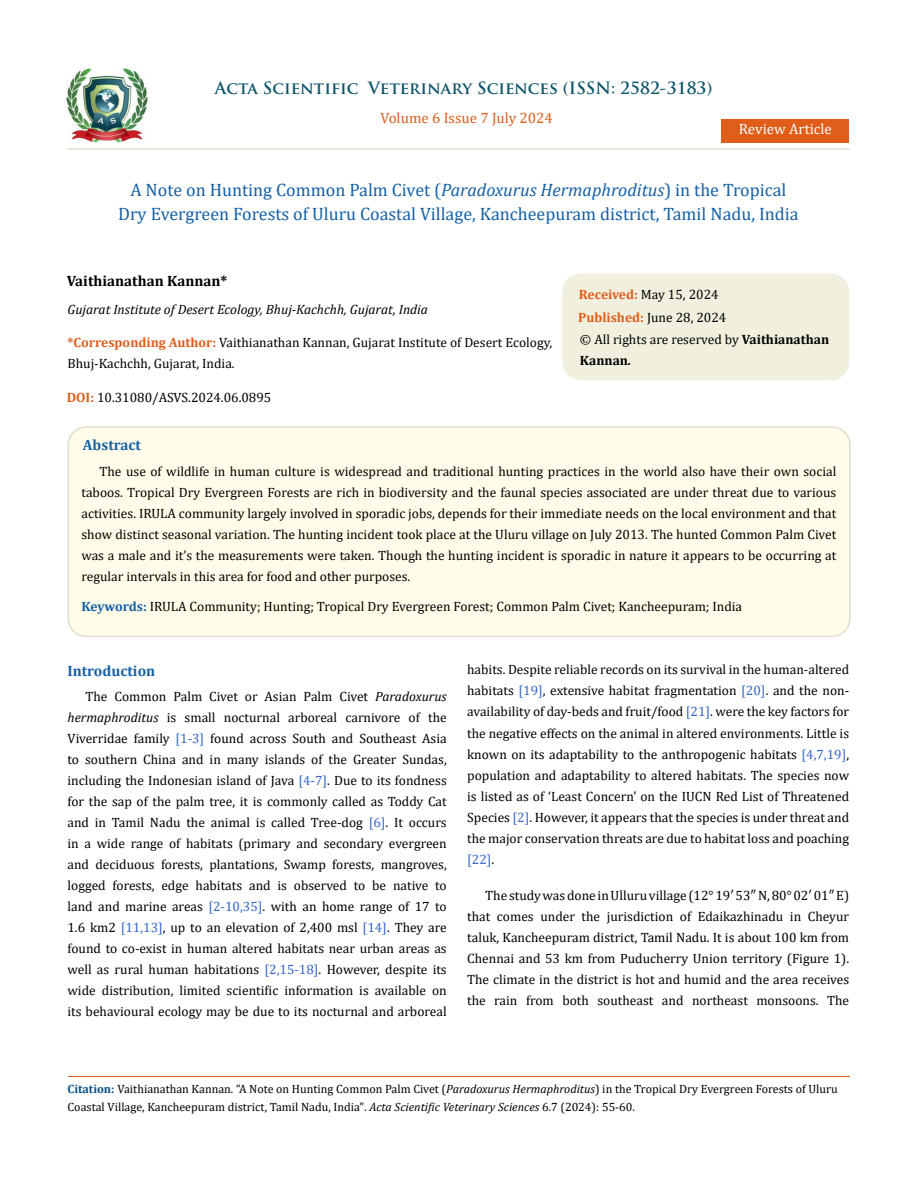
<style>
.page{position:relative;width:917px;height:1188px;background:#fff}
.page>*{position:absolute;margin:0;border:0;box-sizing:border-box;transform-origin:0 0}
.t1{font:18px/24px "Cambria";color:#1560a6;text-align:center}
.t2{font:700 16.5px "Trajan Pro";color:#0e546a}
.t3{font:15px "Cambria";color:#e05d1a}
.t4{font:700 15px "Cambria";color:#000}
.t5{font:700 15px "Cambria";color:#1560a6}
.t6{font:15px "Cambria";color:#fff}
.t7{font:13.5px/21px "Cambria";color:#000;text-align:justify}
.t8{font:italic 13.5px "Cambria";color:#000}
.t9{font:12px/18px "Cambria";color:#000}
.s1{font-style:italic}
.s2{font-weight:700;color:#e05d1a}
.s3{font-weight:700}
.s4{font-weight:700;font-style:italic}
.s5{font-weight:700;color:#1560a6}
.s6{color:#36c}
.s7{font-weight:700;color:#035089}
</style>
<div class="page">
<img style="left:67px;top:68px;width:80px;height:74px">
<div style="left:721px;top:119px;width:128px;height:23px;background:#e05d1a"></div>
<div style="left:563px;top:274px;width:285px;height:106px;background:#f1f0de;border-radius:18px"></div>
<div style="left:562px;top:274px;width:287px;height:106px;border:2px solid #f1f0de;border-radius:18px"></div>
<div style="left:68px;top:427px;width:781px;height:209px;background:#fffde9;border-radius:18px"></div>
<div style="left:67px;top:426px;width:783px;height:211px;border:2px solid #e0dfcd;border-radius:18px"></div>
<hr style="left:68px;top:1076px;width:781px;height:1px;background:#e05d1a">
<hr style="left:67px;top:148px;width:782px;height:2px;background:#e0dfcd">
<p class="t2" style="left:215px;top:77px;width:499px">Acta Scientific Veterinary Sciences (ISSN: 2582-3183)</p>
<p class="t3" style="left:380px;top:109px;width:174px">Volume 6 Issue 7 July 2024</p>
<p class="t6" style="left:739px;top:120px;width:94px">Review Article</p>
<h1 class="t1" style="left:118px;top:178px;width:682px">A Note on Hunting Common Palm Civet (<span class="s1">Paradoxurus Hermaphroditus</span>) in the Tropical<br>Dry Evergreen Forests of Uluru Coastal Village, Kancheepuram district, Tamil Nadu, India</h1>
<p class="t4" style="left:67px;top:270px;width:162px">Vaithianathan Kannan*</p>
<p class="t8" style="left:67px;top:300px;width:362px">Gujarat Institute of Desert Ecology, Bhuj-Kachchh, Gujarat, India</p>
<p class="t7" style="left:67px;top:331px;width:486px"><span class="s2">*Corresponding Author:</span> Vaithianathan Kannan, Gujarat Institute of Desert Ecology,<br>Bhuj-Kachchh, Gujarat, India.</p>
<p class="t7" style="left:67px;top:387px;width:206px"><span class="s2">DOI:</span> 10.31080/ASVS.2024.06.0895</p>
<p class="t7" style="left:578px;top:283px;width:150px;line-height:23px"><span class="s2">Received:</span> May 15, 2024<br><span class="s2">Published:</span> June 28, 2024</p>
<p class="t7" style="left:580px;top:328px;width:251px">© All rights are reserved by <span class="s3">Vaithianathan<br>Kannan</span><span class="s4">.</span></p>
<p class="t5" style="left:83px;top:435px;width:60px">Abstract</p>
<p class="t7" style="left:81px;top:461px;width:756px;text-indent:18px">The use of wildlife in human culture is widespread and traditional hunting practices in the world also have their own social taboos. Tropical Dry Evergreen Forests are rich in biodiversity and the faunal species associated are under threat due to various activities. IRULA community largely involved in sporadic jobs, depends for their immediate needs on the local environment and that show distinct seasonal variation. The hunting incident took place at the Uluru village on July 2013. The hunted Common Palm Civet was a male and it’s the measurements were taken. Though the hunting incident is sporadic in nature it appears to be occurring at regular intervals in this area for food and other purposes.</p>
<p class="t7" style="left:81px;top:596px;width:662px"><span class="s5">Keywords:</span> IRULA Community; Hunting; Tropical Dry Evergreen Forest; Common Palm Civet; Kancheepuram; India</p>
<p class="t5" style="left:67px;top:660px;width:89px">Introduction</p>
<p class="t7" style="left:67px;top:686px;width:381px;text-indent:18px">The Common Palm Civet or Asian Palm Civet <span class="s1">Paradoxurus hermaphroditus</span> is small nocturnal arboreal carnivore of the Viverridae family <span class="s6">[1-3]</span> found across South and Southeast Asia to southern China and in many islands of the Greater Sundas, including the Indonesian island of Java <span class="s6">[4-7]</span>. Due to its fondness for the sap of the palm tree, it is commonly called as Toddy Cat and in Tamil Nadu the animal is called Tree-dog <span class="s6">[6]</span>. It occurs in a wide range of habitats (primary and secondary evergreen and deciduous forests, plantations, Swamp forests, mangroves, logged forests, edge habitats and is observed to be native to land and marine areas <span class="s6">[2-10,35]</span>. with an home range of 17 to 1.6 km2 <span class="s6">[11,13]</span>, up to an elevation of 2,400 msl <span class="s6">[14]</span>. They are found to co-exist in human altered habitats near urban areas as well as rural human habitations <span class="s6">[2,15-18]</span>. However, despite its wide distribution, limited scientific information is available on its behavioural ecology may be due to its nocturnal and arboreal</p>
<p class="t7" style="left:467px;top:659px;width:383px">habits. Despite reliable records on its survival in the human-altered habitats <span class="s6">[19]</span>, extensive habitat fragmentation <span class="s6">[20]</span>. and the non&shy;availability of day-beds and fruit/food <span class="s6">[21]</span>. were the key factors for the negative effects on the animal in altered environments. Little is known on its adaptability to the anthropogenic habitats <span class="s6">[4,7,19]</span>, population and adaptability to altered habitats. The species now is listed as of ‘Least Concern’ on the IUCN Red List of Threatened Species <span class="s6">[2]</span>. However, it appears that the species is under threat and the major conservation threats are due to habitat loss and poaching <span class="s6">[22]</span>.</p>
<p class="t7" style="left:467px;top:884px;width:383px;text-indent:18px">The study was done in Ulluru village (12°19′53″N,80°02′01″E) that comes under the jurisdiction of Edaikazhinadu in Cheyur taluk, Kancheepuram district, Tamil Nadu. It is about 100 km from Chennai and 53 km from Puducherry Union territory (Figure 1).<br>The climate in the district is hot and humid and the area receives the rain from both southeast and northeast monsoons. The</p>
<p class="t9" style="left:68px;top:1080px;width:771px"><span class="s7">Citation:</span> Vaithianathan Kannan<span class="s1">.</span> “A Note on Hunting Common Palm Civet (<span class="s1">Paradoxurus Hermaphroditus</span>) in the Tropical Dry Evergreen Forests of Uluru<br>Coastal Village, Kancheepuram district, Tamil Nadu, India". <span class="s1">Acta Scientific Veterinary Sciences</span> 6.7 (2024): 55-60.</p>
</div>
